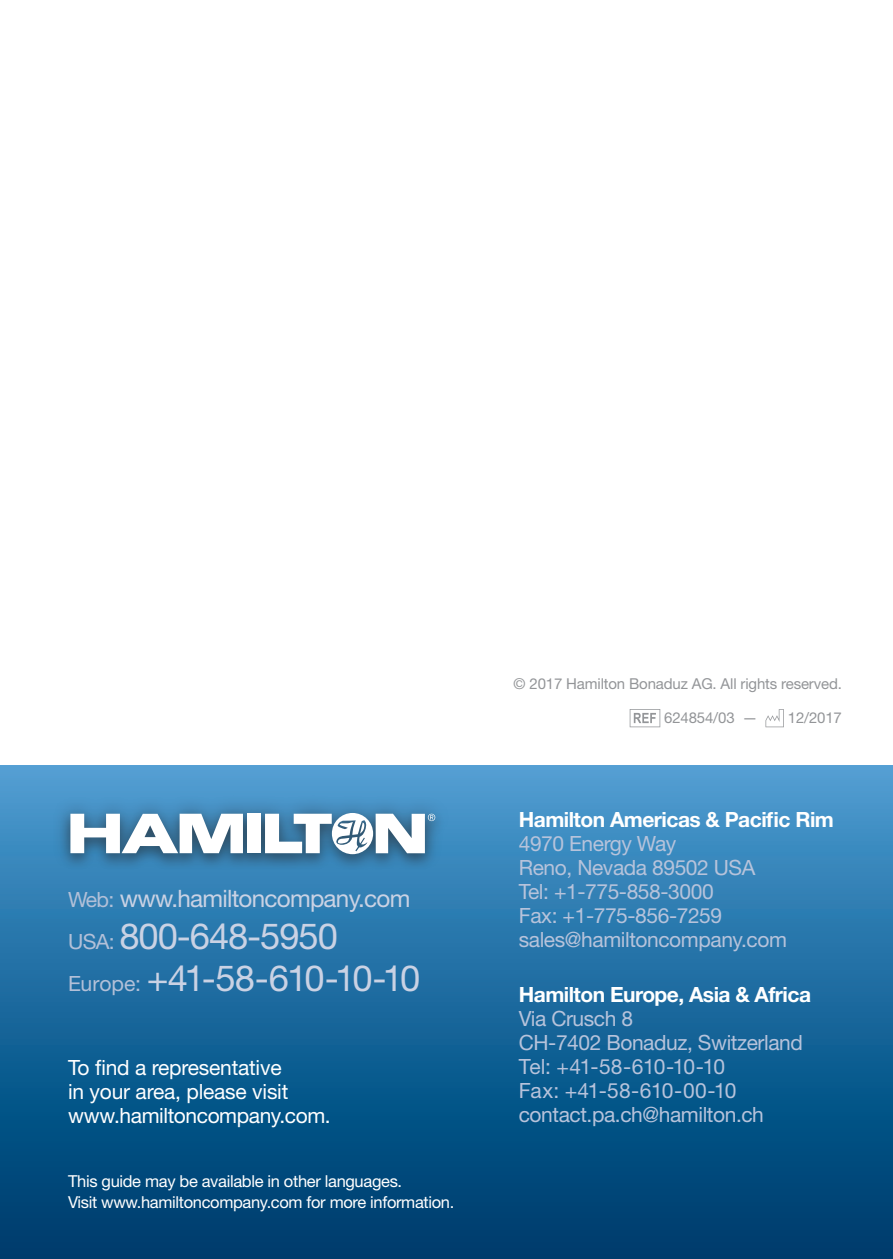
<style>
.page{position:relative;width:893px;height:1259px;background:#fff}
.page>*{position:absolute;margin:0;border:0;box-sizing:border-box;transform-origin:0 0}
.t1{font:36px/42px "Helvetica Neue LT Pro";letter-spacing:-.03em;color:#cad2e4}
.t2{font:24px "Helvetica Neue LT Pro";letter-spacing:-.03em;color:#cad2e4}
.t3{font:21px/24px "Helvetica Neue LT Pro";letter-spacing:-.02em;color:#b7c3db}
.t4{font:21px/24px "Helvetica Neue LT Pro";letter-spacing:-.01em;color:#fff}
.t5{font:700 21px "Helvetica Neue LT Pro";letter-spacing:-.025em;color:#fff}
.t6{font:16.5px/21px "Helvetica Neue LT Pro";letter-spacing:-.02em;color:#fff}
.t7{font:15px "Helvetica Neue LT Pro";letter-spacing:-.01em;color:#939598}
.s1{font-size:21px;color:#b2c0d8}
</style>
<div class="page">
<svg style="left:630px;top:709px;width:30px;height:18px"></svg>
<svg style="left:765px;top:709px;width:19px;height:18px"></svg>
<div style="left:0;top:765px;width:893px;height:494px;background:linear-gradient(to bottom,#4a9bd1,#003869)"></div>
<div style="left:51px;top:794px;width:401px;height:79px;background:#231f20;opacity:.4"></div>
<div style="left:247px;top:813px;width:14px;height:40px;background:#fff"></div>
<svg style="left:70px;top:813px;width:173px;height:40px"></svg>
<svg style="left:265px;top:813px;width:170px;height:41px"></svg>
<p class="t2" style="left:68px;top:883px;width:344px"><span class="s1">Web:</span> www.hamiltoncompany.com</p>
<h1 class="t1" style="left:68px;top:914px;width:354px"><span class="s1">USA:</span> 800-648-5950<br><span class="s1">Europe:</span> +41-58-610-10-10</h1>
<p class="t4" style="left:68px;top:1055px;width:264px">To find a representative<br>in your area, please visit www.hamiltoncompany.com.</p>
<p class="t6" style="left:68px;top:1170px;width:388px">This guide may be available in other languages.<br>Visit www.hamiltoncompany.com for more information.</p>
<p class="t7" style="left:514px;top:674px;width:330px">© 2017 Hamilton Bonaduz AG. All rights reserved.</p>
<p class="t7" style="left:664px;top:708px;width:95px">624854/03 —</p>
<p class="t7" style="left:788px;top:708px;width:56px">12/2017</p>
<p class="t5" style="left:519px;top:806px;width:317px">Hamilton Americas &amp; Pacific Rim</p>
<p class="t3" style="left:519px;top:831px;width:270px">4970 Energy Way<br>Reno, Nevada 89502 USA<br>Tel: +1-775-858-3000<br>Fax: +1-775-856-7259 sales@hamiltoncompany.com</p>
<p class="t5" style="left:519px;top:981px;width:294px">Hamilton Europe, Asia &amp; Africa</p>
<p class="t3" style="left:519px;top:1005px;width:286px">Via Crusch 8<br>CH-7402 Bonaduz, Switzerland<br>Tel: +41-58-610-10-10<br>Fax: +41-58-610-00-10 contact.pa.ch@hamilton.ch</p>
</div>
